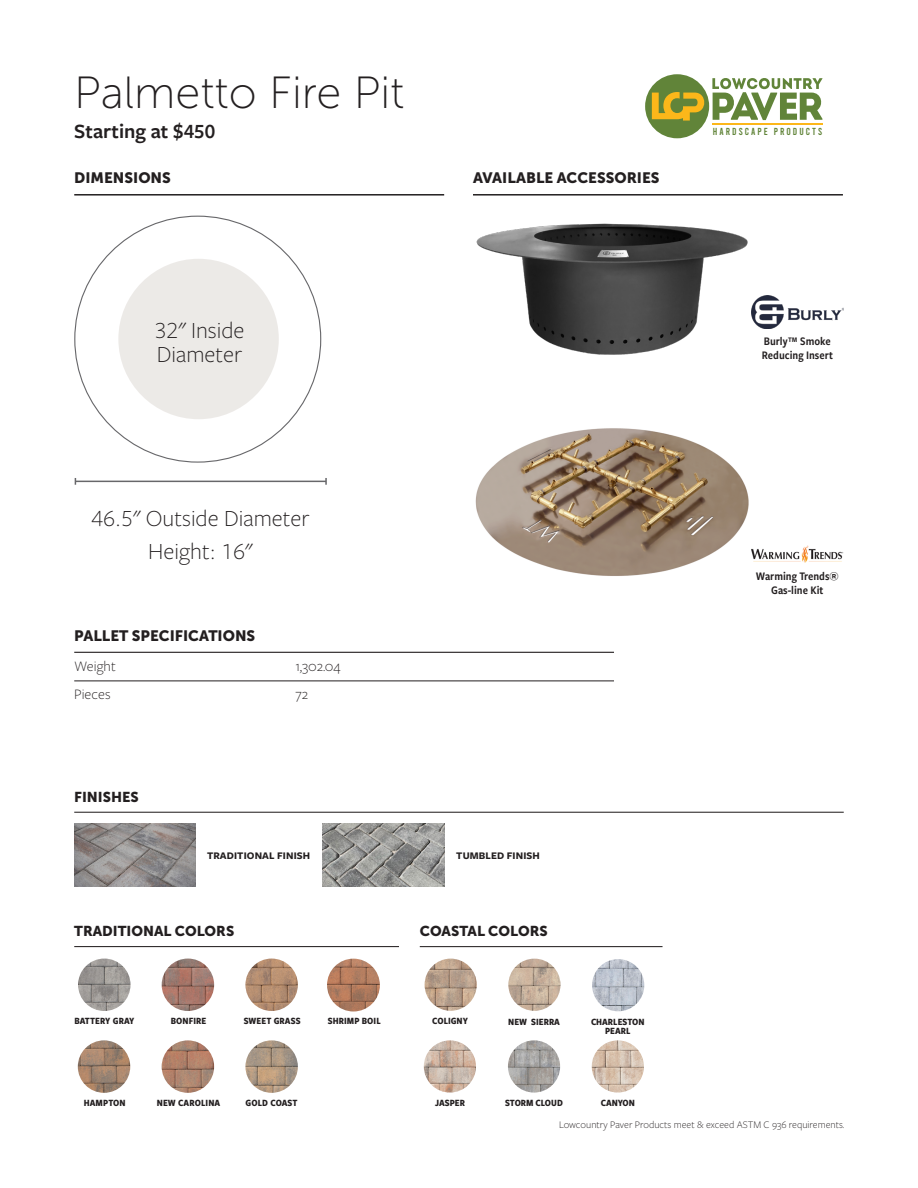
<style>
.page{position:relative;width:918px;height:1188px;background:#fff}
.page>*{position:absolute;margin:0;border:0;box-sizing:border-box;transform-origin:0 0}
.t1{font:45px "Museo Sans 100";color:#231f20}
.t2{font:300 24px/24px "Freight Sans Pro";color:#231f20}
.t3{font:600 21px "Freight Sans Pro";color:#231f20}
.t4{font:15px "Museo Sans 900";color:#231f20}
.t5{font:300 15px "Freight Sans Pro";color:#231f20}
.t6{font:14.25px "Museo Sans 900";color:#231f20}
.Body_Copy{font:12px/14.4px "Freight Sans Cnd Pro Semi";color:#231f20;text-align:center}
.t7{font:300 10.5px "Freight Sans Pro";color:#231f20}
.t8{font:700 10.5px "Freight Sans Pro";letter-spacing:.01em;color:#231f20}
.t9{font:10.05px "Bebas";letter-spacing:.2em;color:#618439}
.t10{font:700 9.9px/9.9px "Freight Sans Cnd Pro";color:#231f20;text-align:center}
</style>
<div class="page">
<hr style="left:74px;top:194px;width:370px;height:2px;background:#231f20">
<img style="left:78px;top:959px;width:53px;height:52px;border-radius:26px">
<img style="left:78px;top:1040px;width:52px;height:53px;border-radius:26px">
<img style="left:162px;top:959px;width:52px;height:52px;border-radius:26px">
<img style="left:245px;top:959px;width:53px;height:52px;border-radius:26px">
<img style="left:162px;top:1040px;width:52px;height:53px;border-radius:26px">
<img style="left:245px;top:1040px;width:53px;height:53px;border-radius:26px">
<img style="left:327px;top:959px;width:53px;height:53px;border-radius:26px">
<hr style="left:74px;top:946px;width:325px;height:1px;background:#231f20">
<div style="left:526px;top:960px;width:21px;height:21px;background:#231f20;opacity:.75"></div>
<img style="left:425px;top:959px;width:52px;height:52px;border-radius:26px">
<img style="left:508px;top:959px;width:53px;height:52px;border-radius:26px">
<img style="left:592px;top:1040px;width:52px;height:53px;border-radius:26px">
<img style="left:424px;top:1040px;width:52px;height:53px;border-radius:26px">
<img style="left:508px;top:1040px;width:52px;height:53px;border-radius:26px">
<img style="left:592px;top:959px;width:52px;height:52px;border-radius:26px">
<hr style="left:420px;top:946px;width:243px;height:1px;background:#231f20">
<hr style="left:74px;top:812px;width:770px;height:1px;background:#231f20">
<div style="left:645px;top:74px;width:64px;height:64px;background:#618439;border-radius:50%"></div>
<svg style="left:652px;top:76px;width:171px;height:45px"></svg>
<hr style="left:712px;top:123px;width:111px;height:1px;background:#fcb71a">
<img style="left:75px;top:823px;width:120px;height:64px">
<img style="left:323px;top:823px;width:121px;height:64px">
<hr style="left:74px;top:652px;width:540px;height:1px;background:#231f20">
<hr style="left:74px;top:681px;width:540px;height:1px;background:#231f20">
<div style="left:118px;top:259px;width:161px;height:160px;background:#eceae7;border-radius:50%"></div>
<hr style="left:75px;top:481px;width:251px;height:1px;background:#67676a">
<svg style="left:325px;top:478px;width:2px;height:7px"></svg>
<hr style="left:473px;top:194px;width:370px;height:2px;background:#231f20">
<img style="left:476px;top:223px;width:272px;height:132px">
<img style="left:475px;top:428px;width:274px;height:148px">
<img style="left:751px;top:296px;width:93px;height:32px">
<img style="left:751px;top:546px;width:93px;height:16px">
<p class="t1" style="left:74px;top:69px;width:332px">Palmetto Fire Pit</p>
<p class="t3" style="left:74px;top:117px;width:143px">Starting at $450</p>
<p class="t4" style="left:74px;top:170px;width:98px">DIMENSIONS</p>
<p class="t2" style="left:154px;top:318px;width:92px">32" Inside<br>Diameter</p>
<p class="t4" style="left:473px;top:170px;width:188px">AVAILABLE ACCESSORIES</p>
<p class="t9" style="left:713px;top:126px;width:111px">HARDSCAPE PRODUCTS</p>
<p class="Body_Copy" style="left:762px;top:333px;width:73px;text-align:left">Burly™ Smoke<br>Reducing Insert</p>
<p class="t2" style="left:91px;top:505px;width:220px">46.5" Outside Diameter</p>
<p class="t2" style="left:148px;top:538px;width:106px">Height: 16"</p>
<p class="t4" style="left:74px;top:628px;width:183px">PALLET SPECIFICATIONS</p>
<p class="t5" style="left:74px;top:656px;width:43px">Weight</p>
<p class="t5" style="left:74px;top:684px;width:38px">Pieces</p>
<p class="t6" style="left:74px;top:789px;width:66px">FINISHES</p>
<p class="t5" style="left:296px;top:656px;width:46px">1,302.04</p>
<p class="t5" style="left:296px;top:684px;width:14px">72</p>
<p class="t8" style="left:207px;top:848px;width:105px">TRADITIONAL FINISH</p>
<p class="t8" style="left:456px;top:848px;width:85px">TUMBLED FINISH</p>
<p class="t6" style="left:74px;top:923px;width:162px">TRADITIONAL COLORS</p>
<p class="t6" style="left:420px;top:923px;width:129px">COASTAL COLORS</p>
<p class="t10" style="left:74px;top:1015px;width:61px">BATTERY GRAY</p>
<p class="t10" style="left:171px;top:1015px;width:37px">BONFIRE</p>
<p class="t10" style="left:244px;top:1015px;width:59px">SWEET GRASS</p>
<p class="t10" style="left:328px;top:1015px;width:55px">SHRIMP BOIL</p>
<p class="t10" style="left:432px;top:1016px;width:37px">COLIGNY</p>
<p class="t10" style="left:508px;top:1016px;width:53px">NEW SIERRA</p>
<p class="t10" style="left:591px;top:1016px;width:55px">CHARLESTON<br>PEARL</p>
<p class="t10" style="left:84px;top:1097px;width:43px">HAMPTON</p>
<p class="t10" style="left:157px;top:1097px;width:65px">NEW CAROLINA</p>
<p class="t10" style="left:246px;top:1097px;width:54px">GOLD COAST</p>
<p class="t10" style="left:435px;top:1097px;width:31px">JASPER</p>
<p class="t10" style="left:505px;top:1097px;width:59px">STORM CLOUD</p>
<p class="t10" style="left:601px;top:1097px;width:36px">CANYON</p>
<p class="Body_Copy" style="left:756px;top:568px;width:84px">Warming Trends®<br>Gas-line Kit</p>
<p class="t7" style="left:559px;top:1118px;width:287px">Lowcountry Paver Products meet &amp; exceed ASTM C 936 requirements.</p>
</div>
